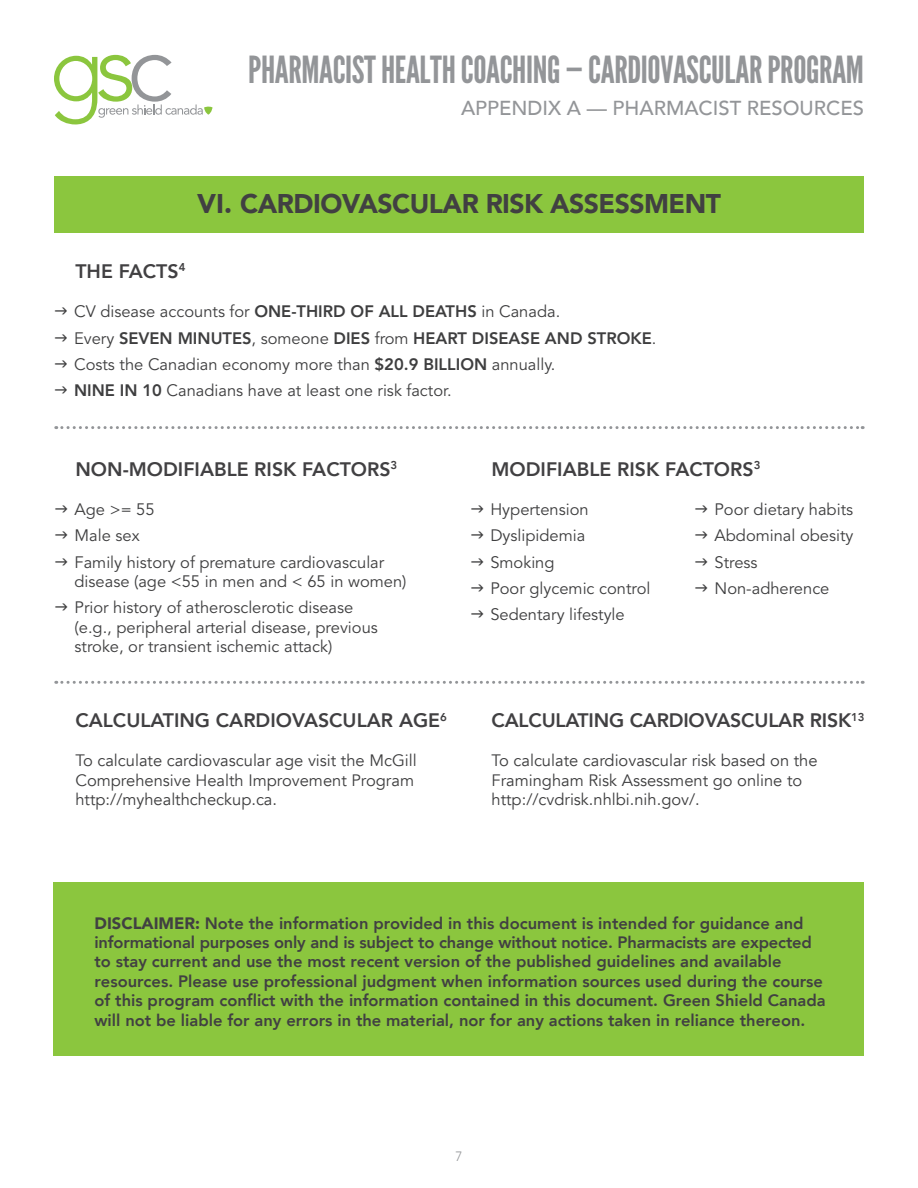
<style>
.page{position:relative;width:918px;height:1188px;background:#fff}
.page>*{position:absolute;margin:0;border:0;box-sizing:border-box;transform-origin:0 0}
.t1{font:37.35px "League Gothic";letter-spacing:-.01em;color:#939598}
.t2{font:900 27px "Avenir";letter-spacing:-.02em;color:#414042}
.t3{font:500 20.25px "Avenir";color:#939598}
.t4{font:800 19.5px "Avenir";color:#414042}
.t5{font:800 16.5px/19.4px "Avenir";color:#414042}
.t6{font:16.5px/19.5px "Avenir LT Std";color:#3e3e3f}
.t7{font:16.5px/19.5px "Avenir";color:#3e3e3f}
.t8{font:800 16.5px "Avenir LT Std";color:#3e3e3f}
.t9{font:300 13.5px "Avenir";color:#939598}
.s1{font-weight:800}
.s2{font-weight:400}
.s3{font-weight:900}
</style>
<div class="page">
<div style="left:54px;top:882px;width:810px;height:174px;background:#8bc63e"></div>
<svg style="left:56px;top:426px;width:807px;height:3px"></svg>
<svg style="left:56px;top:681px;width:807px;height:3px"></svg>
<svg style="left:54px;top:55px;width:159px;height:69px"></svg>
<div style="left:54px;top:176px;width:810px;height:57px;background:#8bc63e"></div>
<h1 class="t1" style="left:248px;top:48px;width:617px">PHARMACIST HEALTH COACHING — CARDIOVASCULAR PROGRAM</h1>
<p class="t3" style="left:461px;top:90px;width:404px">APPENDIX A — PHARMACIST RESOURCES</p>
<h1 class="t2" style="left:197px;top:181px;width:525px">VI. CARDIOVASCULAR RISK ASSESSMENT</h1>
<h2 class="t4" style="left:75px;top:256px;width:112px">THE FACTS<sup>4</sup></h2>
<p class="t6" style="left:74px;top:302px;width:488px">CV disease accounts for <span class="s1">ONE-THIRD OF ALL DEATHS</span> in Canada.</p>
<p class="t8" style="left:74px;top:328px;width:584px"><span class="s2">Every</span> SEVEN MINUTES<span class="s2">, someone</span> DIES <span class="s2">from</span> HEART DISEASE AND STROKE<span class="s2">.</span></p>
<p class="t6" style="left:74px;top:355px;width:483px">Costs the Canadian economy more than <span class="s1">$20.9 BILLION</span> annually.</p>
<p class="t6" style="left:74px;top:381px;width:379px"><span class="s1">NINE IN 10</span> Canadians have at least one risk factor.</p>
<h2 class="t4" style="left:75px;top:454px;width:323px">NON-MODIFIABLE RISK FACTORS<sup>3</sup></h2>
<p class="t6" style="left:75px;top:500px;width:82px">Age &gt;= 55</p>
<p class="t6" style="left:75px;top:526px;width:67px">Male sex</p>
<p class="t6" style="left:75px;top:553px;width:333px">Family history of premature cardiovascular disease (age &lt;55 in men and &lt; 65 in women)</p>
<p class="t6" style="left:75px;top:598px;width:305px">Prior history of atherosclerotic disease (e.g., peripheral arterial disease, previous stroke, or transient ischemic attack)</p>
<h2 class="t4" style="left:75px;top:705px;width:373px">CALCULATING CARDIOVASCULAR AGE<sup>6</sup></h2>
<p class="t7" style="left:75px;top:751px;width:343px">To calculate cardiovascular age visit the McGill<br>Comprehensive Health Improvement Program http://myhealthcheckup.ca.</p>
<h2 class="t4" style="left:492px;top:454px;width:270px">MODIFIABLE RISK FACTORS<sup>3</sup></h2>
<p class="t6" style="left:490px;top:500px;width:100px">Hypertension</p>
<p class="t6" style="left:490px;top:526px;width:97px">Dyslipidemia</p>
<p class="t6" style="left:490px;top:553px;width:66px">Smoking</p>
<p class="t6" style="left:490px;top:579px;width:162px">Poor glycemic control</p>
<p class="t6" style="left:490px;top:605px;width:136px">Sedentary lifestyle</p>
<p class="t6" style="left:715px;top:500px;width:140px">Poor dietary habits</p>
<p class="t6" style="left:715px;top:526px;width:141px">Abdominal obesity</p>
<p class="t6" style="left:715px;top:553px;width:45px">Stress</p>
<p class="t6" style="left:715px;top:579px;width:116px">Non-adherence</p>
<h2 class="t4" style="left:492px;top:705px;width:375px">CALCULATING CARDIOVASCULAR RISK<sup>13</sup></h2>
<p class="t7" style="left:492px;top:751px;width:328px">To calculate cardiovascular risk based on the<br>Framingham Risk Assessment go online to http://cvdrisk.nhlbi.nih.gov/.</p>
<p class="t5" style="left:94px;top:913px;width:733px"><span class="s3">DISCLAIMER:</span> Note the information provided in this document is intended for guidance and informational purposes only and is subject to change without notice. Pharmacists are expected to stay current and use the most recent version of the published guidelines and available resources. Please use professional judgment when information sources used during the course of this program conflict with the information contained in this document. Green Shield Canada will not be liable for any errors in the material, nor for any actions taken in reliance thereon.</p>
<p class="t9" style="left:455px;top:1148px;width:9px">7</p>
</div>
